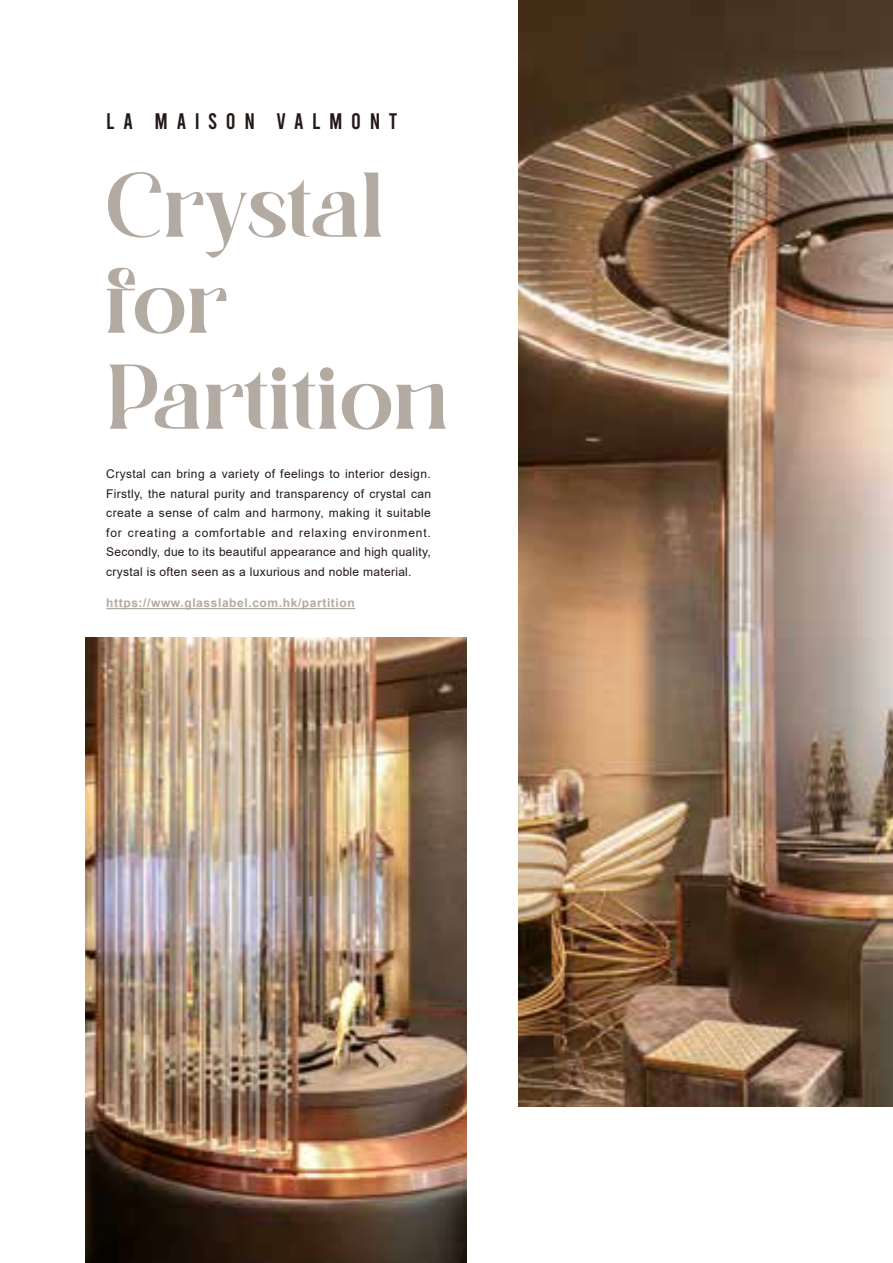
<style>
.page{position:relative;width:893px;height:1263px;background:#fff}
.page>*{position:absolute;margin:0;border:0;box-sizing:border-box;transform-origin:0 0}
.t1{font:700 81px/96px "Moldyen";color:#b3aaa2}
.t2{font:22.5px "Bebas";letter-spacing:.38em;color:#231916}
.t3{font:12px/19.5px "Arial";letter-spacing:.025em;color:#231916;text-align:justify}
.t4{font:700 12px "Arial";letter-spacing:.05em;color:#b3aaa2}
</style>
<div class="page">
<img style="left:519px;top:0;width:374px;height:1107px">
<img style="left:85px;top:638px;width:382px;height:625px">
<hr style="left:106px;top:608px;width:249px;height:1px;background:#b3aaa2">
<h2 class="t2" style="left:106px;top:110px;width:293px">LA MAISON VALMONT</h2>
<h1 class="t1" style="left:106px;top:158px;width:345px">Crystal for<br>Partition</h1>
<p class="t3" style="left:106px;top:464px;width:326px">Crystal can bring a variety of feelings to interior design.<br>Firstly, the natural purity and transparency of crystal can create a sense of calm and harmony, making it suitable for creating a comfortable and relaxing environment.<br>Secondly, due to its beautiful appearance and high quality, crystal is often seen as a luxurious and noble material.</p>
<p class="t4" style="left:106px;top:595px;width:250px">https://www.glasslabel.com.hk/partition</p>
</div>
